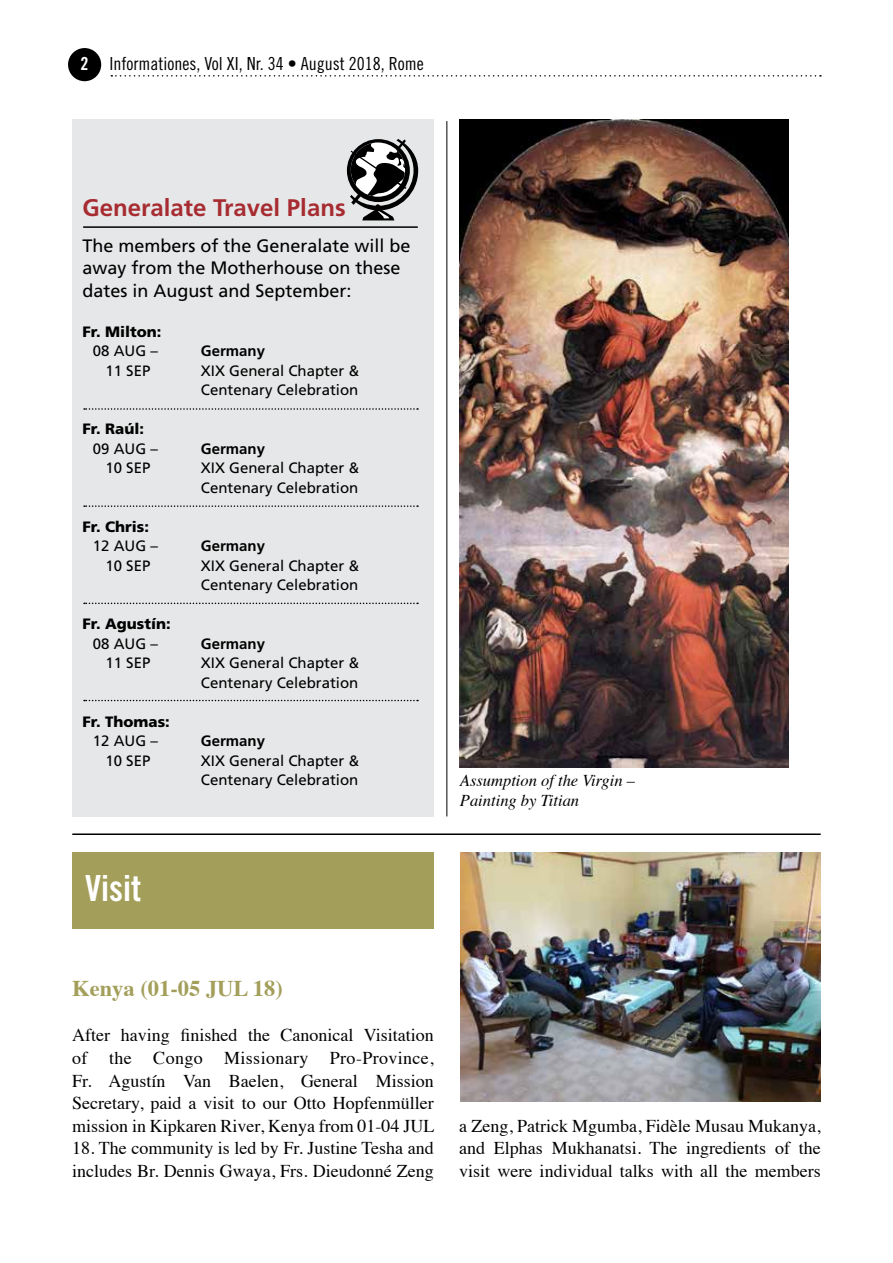
<style>
.page{position:relative;width:893px;height:1263px;background:#fff}
.page>*{position:absolute;margin:0;border:0;box-sizing:border-box;transform-origin:0 0}
.t1{font:36px "Trade Gothic Bold Cond Twenty";color:#fff}
.t2{font:700 24px "Frutiger LT Std";color:#a72c31}
.t3{font:700 22.5px "Times";color:#a39f5b}
.t4{font:18px/22.5px "Times";color:#000;text-align:justify}
.t5{font:18px/22.5px "Frutiger LT Std";color:#000}
.t6{font:18px "Trade Gothic Cond Eighteen";color:#000}
.t7{font:italic 16.5px/19.8px "Times";color:#000}
.t8{font:15px/19.5px "Frutiger LT Std";color:#000}
.t9{font:900 15px "Frutiger LT Std";color:#000}
.t10{font:700 15px "Frutiger LT Std";color:#000}
.s1{font-family:"Trade Gothic Bold Cond Twenty";color:#fff}
</style>
<div class="page">
<svg style="left:111px;top:75px;width:710px;height:2px"></svg>
<div style="left:68px;top:48px;width:33px;height:33px;background:#000;border-radius:50%"></div>
<div style="left:72px;top:119px;width:361px;height:697px;background:#e6e7e8"></div>
<hr style="left:446px;top:121px;width:1px;height:695px;background:#000">
<svg style="left:350px;top:139px;width:68px;height:81px"></svg>
<hr style="left:83px;top:226px;width:335px;height:2px;background:#000">
<svg style="left:84px;top:505px;width:334px;height:2px"></svg>
<svg style="left:84px;top:603px;width:334px;height:1px"></svg>
<img style="left:460px;top:119px;width:328px;height:648px">
<div style="left:72px;top:852px;width:362px;height:76px;background:#a39f5b"></div>
<img style="left:460px;top:852px;width:361px;height:249px">
<hr style="left:72px;top:833px;width:749px;height:2px;background:#000">
<svg style="left:84px;top:408px;width:334px;height:2px"></svg>
<svg style="left:84px;top:700px;width:334px;height:1px"></svg>
<p class="t6" style="left:80px;top:53px;width:345px"><span class="s1">2</span> Informationes, Vol XI, Nr. 34 • August 2018, Rome</p>
<h2 class="t2" style="left:82px;top:194px;width:265px">Generalate Travel Plans</h2>
<p class="t5" style="left:82px;top:234px;width:330px">The members of the Generalate will be away from the Motherhouse on these dates in August and September:</p>
<p class="t9" style="left:82px;top:322px;width:81px">Fr. Milton:</p>
<p class="t8" style="left:93px;top:341px;width:67px">08 AUG –</p>
<p class="t10" style="left:201px;top:342px;width:66px">Germany</p>
<p class="t8" style="left:105px;top:361px;width:47px">11 SEP</p>
<p class="t8" style="left:201px;top:361px;width:160px">XIX General Chapter &amp;<br>Centenary Celebration</p>
<p class="t9" style="left:82px;top:420px;width:63px">Fr. Raúl:</p>
<p class="t8" style="left:93px;top:439px;width:67px">09 AUG –</p>
<p class="t10" style="left:201px;top:440px;width:66px">Germany</p>
<p class="t8" style="left:105px;top:458px;width:47px">10 SEP</p>
<p class="t8" style="left:201px;top:458px;width:160px">XIX General Chapter &amp;<br>Centenary Celebration</p>
<p class="t9" style="left:82px;top:517px;width:68px">Fr. Chris:</p>
<p class="t8" style="left:93px;top:536px;width:67px">12 AUG –</p>
<p class="t10" style="left:201px;top:537px;width:66px">Germany</p>
<p class="t8" style="left:105px;top:556px;width:47px">10 SEP</p>
<p class="t8" style="left:201px;top:556px;width:160px">XIX General Chapter &amp;<br>Centenary Celebration</p>
<p class="t9" style="left:82px;top:615px;width:90px">Fr. Agustín:</p>
<p class="t8" style="left:93px;top:634px;width:67px">08 AUG –</p>
<p class="t10" style="left:201px;top:635px;width:66px">Germany</p>
<p class="t8" style="left:105px;top:653px;width:47px">11 SEP</p>
<p class="t8" style="left:201px;top:653px;width:160px">XIX General Chapter &amp;<br>Centenary Celebration</p>
<p class="t9" style="left:82px;top:712px;width:89px">Fr. Thomas:</p>
<p class="t8" style="left:93px;top:731px;width:67px">12 AUG –</p>
<p class="t10" style="left:201px;top:732px;width:66px">Germany</p>
<p class="t8" style="left:105px;top:751px;width:47px">10 SEP</p>
<p class="t8" style="left:201px;top:751px;width:160px">XIX General Chapter &amp;<br>Centenary Celebration</p>
<h1 class="t1" style="left:85px;top:866px;width:57px">Visit</h1>
<p class="t7" style="left:460px;top:770px;width:177px">Assumption of the Virgin –<br>Painting by Titian</p>
<p class="t3" style="left:72px;top:967px;width:212px">Kenya (01-05 JUL 18)</p>
<p class="t4" style="left:72px;top:1023px;width:364px">After having finished the Canonical Visitation of the Congo Missionary Pro-Province, Fr. Agustín Van Baelen, General Mission Secretary, paid a visit to our Otto Hopfenmüller mission in Kipkaren River, Kenya from 01-04 JUL</p>
<p class="t4" style="left:72px;top:1135px;width:363px">18. The community is led by Fr. Justine Tesha and includes Br. Dennis Gwaya, Frs. Dieudonné Zeng</p>
<p class="t4" style="left:459px;top:1113px;width:363px">a Zeng, Patrick Mgumba, Fidèle Musau Mukanya, and Elphas Mukhanatsi. The ingredients of the visit were individual talks with all the members</p>
</div>
